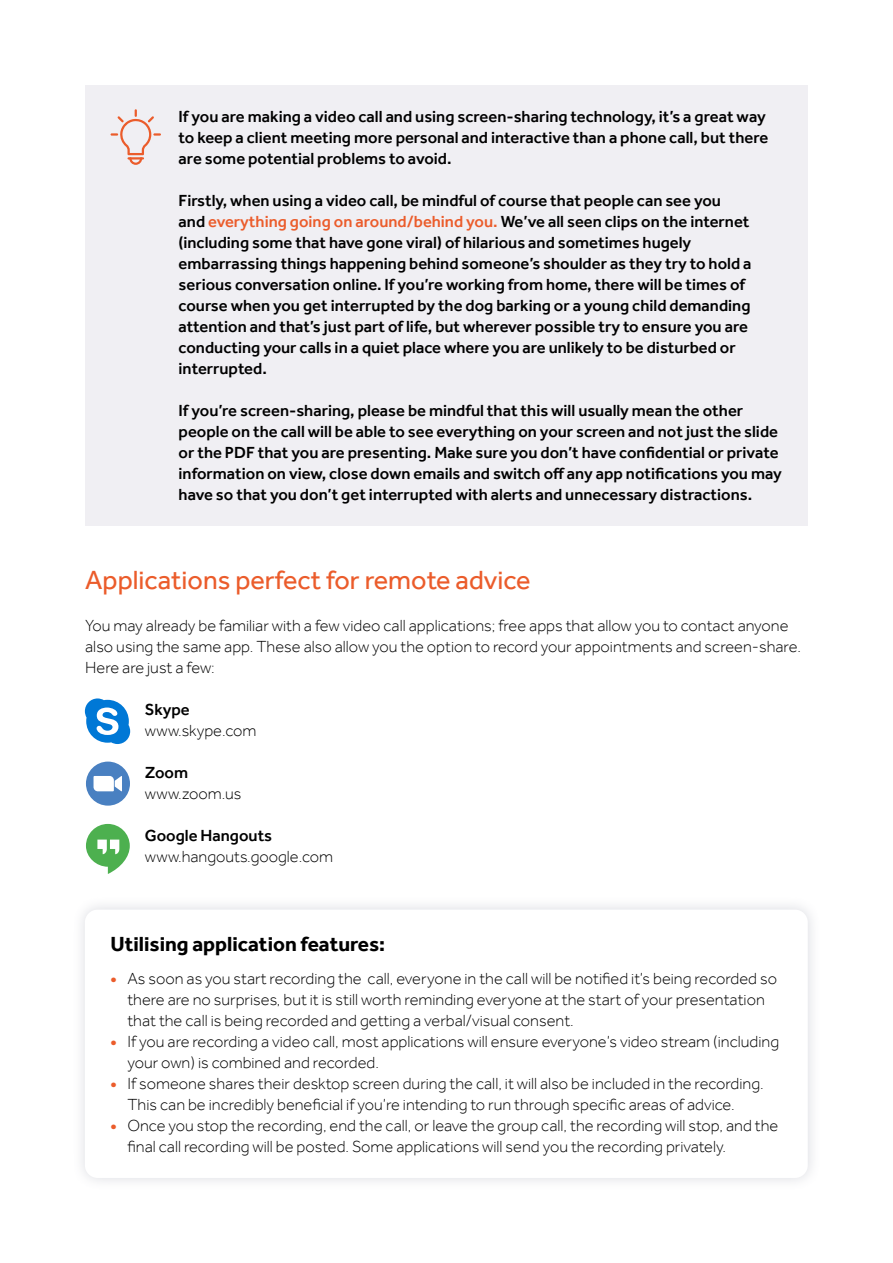
<style>
.page{position:relative;width:893px;height:1263px;background:#fff}
.page>*{position:absolute;margin:0;border:0;box-sizing:border-box;transform-origin:0 0}
.t1{font:27px "Effra";color:#eb5c2b}
.t2{font:700 21px "Effra";color:#000}
.t3{font:500 16.5px/21px "Effra";color:#000}
.t4{font:300 16.5px/21px "Effra";color:#000}
.s1{color:#eb5c2b}
.s2{font-weight:700;color:#eb5c2b}
</style>
<div class="page">
<div style="left:85px;top:85px;width:723px;height:440px;background:#f0eff3"></div>
<svg style="left:111px;top:109px;width:50px;height:56px"></svg>
<div style="left:71px;top:896px;width:750px;height:295px;background:#f9f9fa"></div>
<div style="left:85px;top:910px;width:723px;height:268px;background:#fff;border-radius:13px"></div>
<svg style="left:85px;top:698px;width:45px;height:46px"></svg>
<svg style="left:86px;top:824px;width:44px;height:50px"></svg>
<svg style="left:86px;top:761px;width:44px;height:45px"></svg>
<p class="t3" style="left:179px;top:105px;width:591px">If you are making a video call and using screen-sharing technology, it’s a great way to keep a client meeting more personal and interactive than a phone call, but there are some potential problems to avoid.</p>
<p class="t3" style="left:179px;top:189px;width:574px">Firstly, when using a video call, be mindful of course that people can see you and <span class="s1">everything going on around/behind you.</span> We’ve all seen clips on the internet (including some that have gone viral) of hilarious and sometimes hugely embarrassing things happening behind someone’s shoulder as they try to hold a serious conversation online. If you’re working from home, there will be times of course when you get interrupted by the dog barking or a young child demanding attention and that’s just part of life, but wherever possible try to ensure you are conducting your calls in a quiet place where you are unlikely to be disturbed or interrupted.</p>
<p class="t3" style="left:179px;top:399px;width:605px">If you’re screen-sharing, please be mindful that this will usually mean the other people on the call will be able to see everything on your screen and not just the slide or the PDF that you are presenting. Make sure you don’t have confidential or private information on view, close down emails and switch off any app notifications you may have so that you don’t get interrupted with alerts and unnecessary distractions.</p>
<h1 class="t1" style="left:85px;top:564px;width:447px">Applications perfect for remote advice</h1>
<p class="t4" style="left:85px;top:615px;width:717px">You may already be familiar with a few video call applications; free apps that allow you to contact anyone also using the same app. These also allow you the option to record your appointments and screen-share.<br>Here are just a few:</p>
<p class="t3" style="left:145px;top:699px;width:47px">Skype</p>
<p class="t4" style="left:145px;top:720px;width:113px">www.skype.com</p>
<p class="t3" style="left:145px;top:762px;width:45px">Zoom</p>
<p class="t4" style="left:145px;top:783px;width:98px">www.zoom.us</p>
<p class="t3" style="left:145px;top:825px;width:129px">Google Hangouts</p>
<p class="t4" style="left:145px;top:846px;width:190px">www.hangouts.google.com</p>
<p class="t2" style="left:110px;top:931px;width:276px">Utilising application features:</p>
<p class="t4" style="left:127px;top:968px;width:651px;text-indent:-17px"><span class="s2">•</span> As soon as you start recording the call, everyone in the call will be notified it’s being recorded so there are no surprises, but it is still worth reminding everyone at the start of your presentation that the call is being recorded and getting a verbal/visual consent.</p>
<p class="t4" style="left:127px;top:1031px;width:653px;text-indent:-17px"><span class="s2">•</span> If you are recording a video call, most applications will ensure everyone’s video stream (including your own) is combined and recorded.</p>
<p class="t4" style="left:127px;top:1073px;width:638px;text-indent:-17px"><span class="s2">•</span> If someone shares their desktop screen during the call, it will also be included in the recording.<br>This can be incredibly beneficial if you’re intending to run through specific areas of advice.</p>
<p class="t4" style="left:127px;top:1115px;width:652px;text-indent:-17px"><span class="s2">•</span> Once you stop the recording, end the call, or leave the group call, the recording will stop, and the final call recording will be posted. Some applications will send you the recording privately.</p>
</div>
